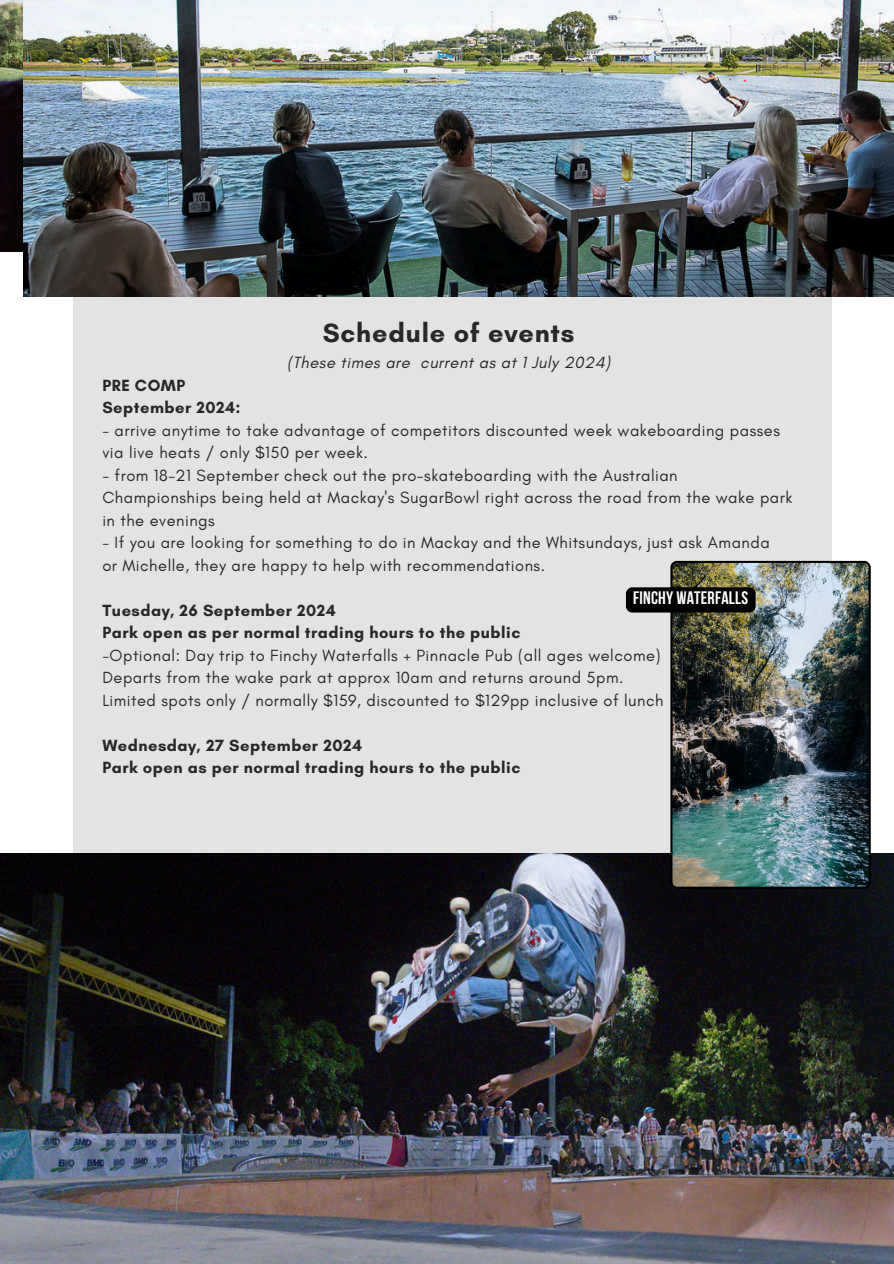
<style>
.page{position:relative;width:894px;height:1264px;background:#fff}
.page>*{position:absolute;margin:0;border:0;box-sizing:border-box;transform-origin:0 0}
.t1{font:700 27px "Glacial Indifference";letter-spacing:.03em;color:#282828}
.t2{font:700 18px "Bebas Neue";letter-spacing:.01em;color:#fff}
.t3{font:16.5px/22.5px "Glacial Indifference";letter-spacing:.03em;color:#282828}
.t4{font:700 16.5px/22.5px "Glacial Indifference";letter-spacing:.03em;color:#282828}
.t5{font:italic 16.5px "Glacial Indifference";letter-spacing:.03em;color:#282828}
</style>
<div class="page">
<div style="left:73px;top:96px;width:759px;height:1139px;background:#e4e3e3"></div>
<img style="left:0;top:0;width:23px;height:252px">
<img style="left:23px;top:0;width:870px;height:297px">
<img style="left:0;top:853px;width:893px;height:410px">
<img style="left:670px;top:560px;width:200px;height:328px">
<div style="left:625px;top:587px;width:130px;height:25px;background:#000;border-radius:6px"></div>
<h1 class="t1" style="left:322px;top:316px;width:253px">Schedule of events</h1>
<p class="t5" style="left:287px;top:353px;width:324px">(These times are current as at 1 July 2024)</p>
<p class="t4" style="left:102px;top:374px;width:140px">PRE COMP<br>September 2024:</p>
<p class="t3" style="left:102px;top:419px;width:679px">- arrive anytime to take advantage of competitors discounted week wakeboarding passes via live heats / only $150 per week.</p>
<p class="t3" style="left:102px;top:464px;width:691px">- from 18-21 September check out the pro-skateboarding with the Australian<br>Championships being held at Mackay's SugarBowl right across the road from the wake park in the evenings</p>
<p class="t3" style="left:102px;top:532px;width:668px">- If you are looking for something to do in Mackay and the Whitsundays, just ask Amanda or Michelle, they are happy to help with recommendations.</p>
<p class="t4" style="left:102px;top:599px;width:419px">Tuesday, 26 September 2024<br>Park open as per normal trading hours to the public</p>
<p class="t3" style="left:102px;top:644px;width:562px">-Optional: Day trip to Finchy Waterfalls + Pinnacle Pub (all ages welcome)<br>Departs from the wake park at approx 10am and returns around 5pm.<br>Limited spots only / normally $159, discounted to $129pp inclusive of lunch</p>
<p class="t4" style="left:102px;top:734px;width:419px">Wednesday, 27 September 2024<br>Park open as per normal trading hours to the public</p>
<p class="t2" style="left:633px;top:588px;width:116px">FINCHY WATERFALLS</p>
</div>
